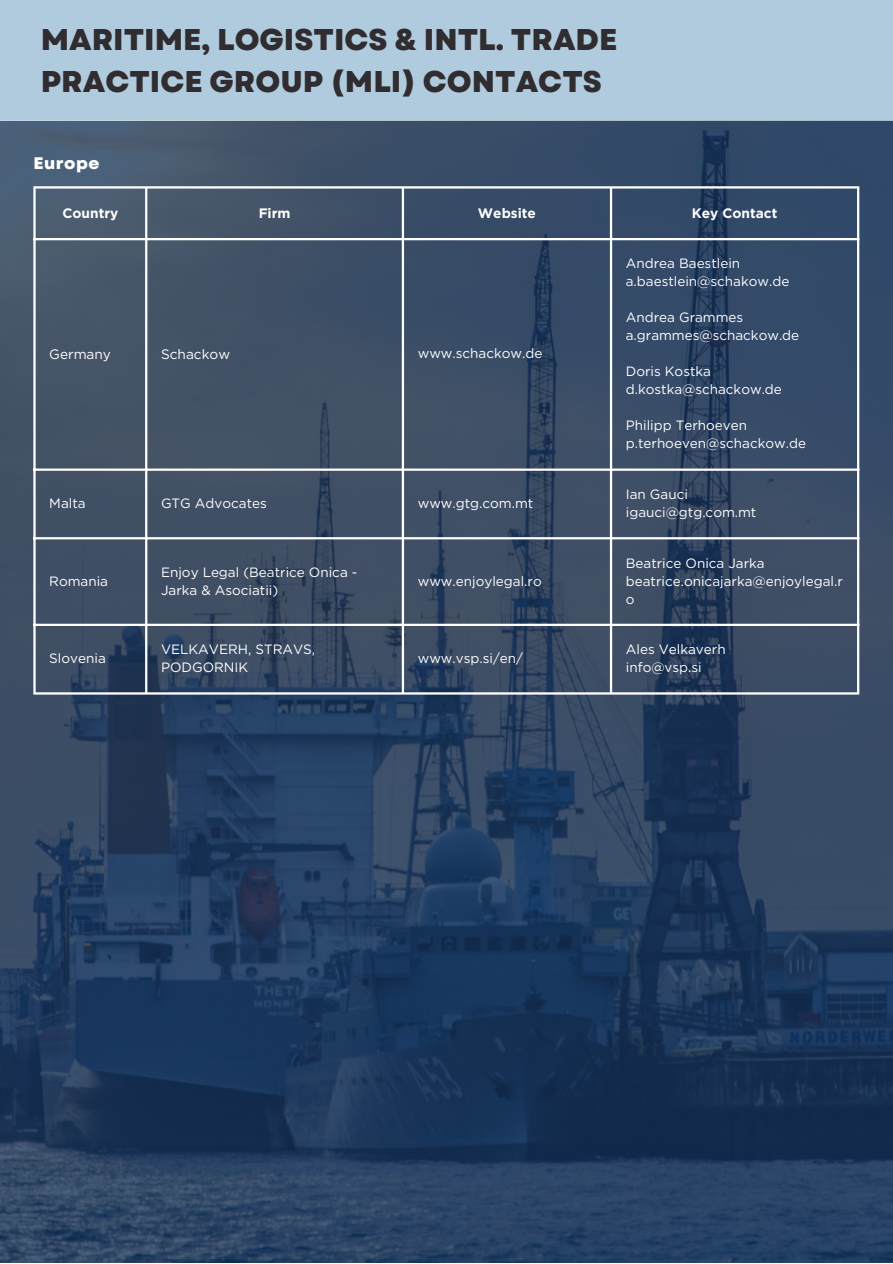
<style>
.page{position:relative;width:893px;height:1264px;background:#fff}
.page>*{position:absolute;margin:0;border:0;box-sizing:border-box;transform-origin:0 0}
.t1{font:800 30px "Garet";color:#302c2f}
.t2{font:800 16.65px "Garet";letter-spacing:.03em;color:#fff}
.t3{font:700 13.65px "Gotham";color:#fff}
.t4{font:13.65px "Gotham";color:#fff}
.t5{font:13.5px/18px "Gotham";color:#fff}
</style>
<div class="page">
<div style="left:0;top:0;width:892px;height:121px;background:#afcbdd"></div>
<img style="left:0;top:121px;width:892px;height:1141px">
<hr style="left:33px;top:188px;width:3px;height:504px;background:#fff">
<hr style="left:145px;top:188px;width:2px;height:504px;background:#fff">
<hr style="left:402px;top:188px;width:2px;height:504px;background:#fff">
<hr style="left:610px;top:188px;width:2px;height:504px;background:#fff">
<hr style="left:857px;top:188px;width:2px;height:504px;background:#fff">
<hr style="left:33px;top:186px;width:826px;height:2px;background:#fff">
<hr style="left:33px;top:238px;width:826px;height:2px;background:#fff">
<hr style="left:33px;top:468px;width:826px;height:3px;background:#fff">
<hr style="left:33px;top:537px;width:826px;height:2px;background:#fff">
<hr style="left:33px;top:623px;width:826px;height:3px;background:#fff">
<hr style="left:33px;top:692px;width:826px;height:2px;background:#fff">
<p class="t1" style="left:41px;top:18px;width:578px">MARITIME, LOGISTICS &amp; INTL. TRADE</p>
<p class="t1" style="left:41px;top:60px;width:562px">PRACTICE GROUP (MLI) CONTACTS</p>
<p class="t2" style="left:33px;top:151px;width:68px">Europe</p>
<p class="t3" style="left:62px;top:205px;width:57px">Country</p>
<p class="t3" style="left:259px;top:205px;width:33px">Firm</p>
<p class="t3" style="left:478px;top:205px;width:59px">Website</p>
<p class="t3" style="left:691px;top:205px;width:87px">Key Contact</p>
<p class="t4" style="left:49px;top:346px;width:63px">Germany</p>
<p class="t4" style="left:161px;top:346px;width:71px">Schackow</p>
<p class="t5" style="left:417px;top:344px;width:126px">www.schackow.de</p>
<p class="t5" style="left:49px;top:494px;width:38px">Malta</p>
<p class="t5" style="left:161px;top:494px;width:107px">GTG Advocates</p>
<p class="t5" style="left:417px;top:494px;width:117px">www.gtg.com.mt</p>
<p class="t5" style="left:49px;top:571px;width:60px">Romania</p>
<p class="t5" style="left:161px;top:562px;width:198px">Enjoy Legal (Beatrice Onica -<br>Jarka &amp; Asociatii)</p>
<p class="t5" style="left:417px;top:571px;width:125px">www.enjoylegal.ro</p>
<p class="t5" style="left:49px;top:649px;width:58px">Slovenia</p>
<p class="t5" style="left:161px;top:640px;width:156px">VELKAVERH, STRAVS,<br>PODGORNIK</p>
<p class="t5" style="left:417px;top:649px;width:107px">www.vsp.si/en/</p>
<p class="t5" style="left:625px;top:254px;width:116px">Andrea Baestlein</p>
<p class="t5" style="left:625px;top:272px;width:165px">a.baestlein@schakow.de</p>
<p class="t5" style="left:625px;top:308px;width:119px">Andrea Grammes</p>
<p class="t5" style="left:625px;top:326px;width:175px">a.grammes@schackow.de</p>
<p class="t5" style="left:625px;top:362px;width:87px">Doris Kostka</p>
<p class="t5" style="left:625px;top:380px;width:157px">d.kostka@schackow.de</p>
<p class="t5" style="left:625px;top:416px;width:123px">Philipp Terhoeven</p>
<p class="t5" style="left:625px;top:434px;width:182px">p.terhoeven@schackow.de</p>
<p class="t5" style="left:625px;top:485px;width:64px">Ian Gauci</p>
<p class="t5" style="left:625px;top:503px;width:132px">igauci@gtg.com.mt</p>
<p class="t5" style="left:625px;top:553px;width:140px">Beatrice Onica Jarka</p>
<p class="t5" style="left:625px;top:571px;width:218px">beatrice.onicajarka@enjoylegal.r o</p>
<p class="t5" style="left:625px;top:640px;width:101px">Ales Velkaverh</p>
<p class="t5" style="left:625px;top:658px;width:77px">info@vsp.si</p>
</div>
